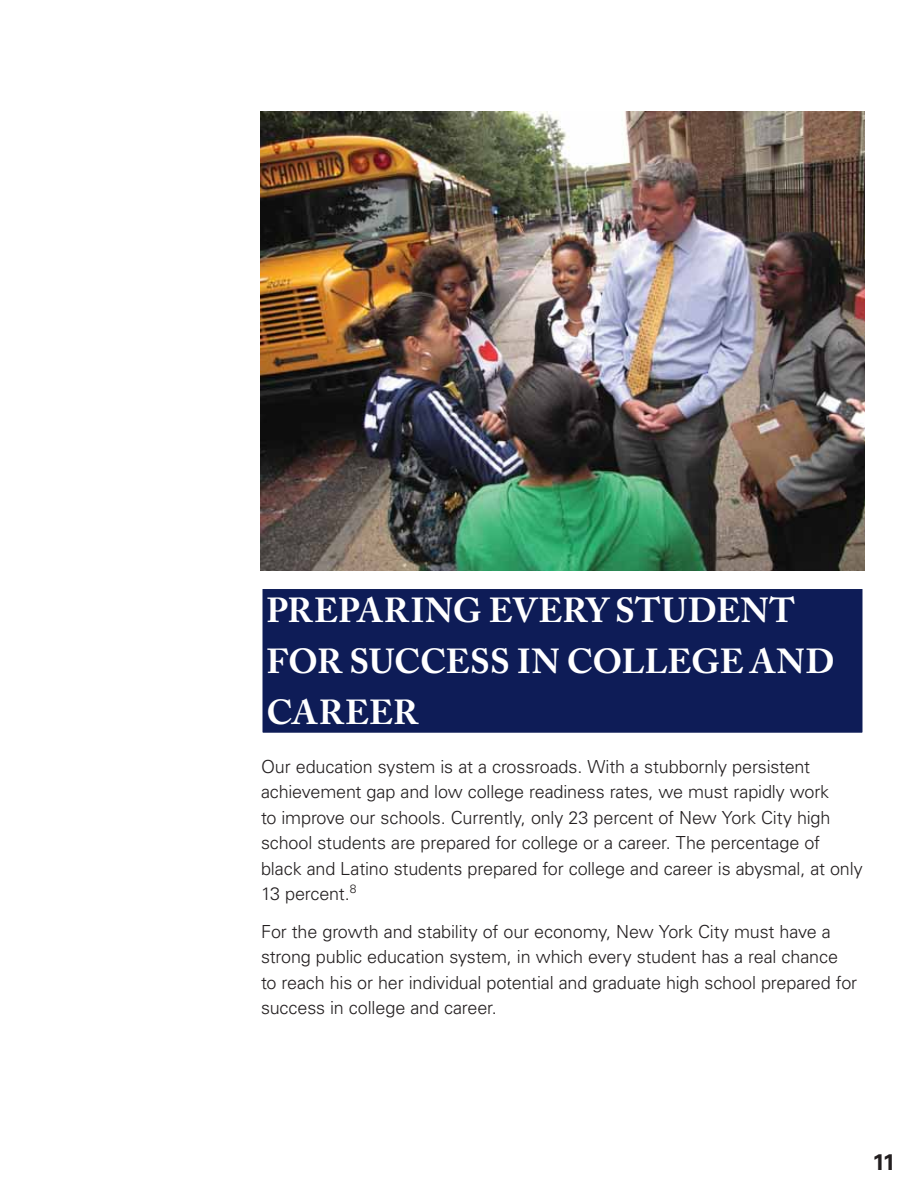
<style>
.page{position:relative;width:918px;height:1188px;background:#fff}
.page>*{position:absolute;margin:0;border:0;box-sizing:border-box;transform-origin:0 0}
.t1{font:700 34.5px/51px "Adobe Caslon Pro";color:#fff}
.t2{font:700 22.5px "Univers LT Std";color:#231f20}
.t3{font:300 18px/25.5px "Univers LT Std";letter-spacing:-.01em;color:#231f20}
</style>
<div class="page">
<div style="left:262px;top:588px;width:601px;height:145px;background:#0e1c57"></div>
<div style="left:261px;top:588px;width:603px;height:146px;border:2px solid #fff"></div>
<img style="left:260px;top:112px;width:604px;height:458px">
<h1 class="t1" style="left:266px;top:589px;width:570px">PREPARING EVERY STUDENT<br>FOR SUCCESS IN COLLEGE AND<br>CAREER</h1>
<p class="t3" style="left:261px;top:755px;width:603px">Our education system is at a crossroads. With a stubbornly persistent achievement gap and low college readiness rates, we must rapidly work<br>to improve our schools. Currently, only 23 percent of New York City high school students are prepared for college or a career. The percentage of black and Latino students prepared for college and career is abysmal, at only 13 percent.<sup>8</sup></p>
<p class="t3" style="left:261px;top:920px;width:598px">For the growth and stability of our economy, New York City must have a strong public education system, in which every student has a real chance to reach his or her individual potential and graduate high school prepared for success in college and career.</p>
<p class="t2" style="left:872px;top:1152px;width:24px">11</p>
</div>
